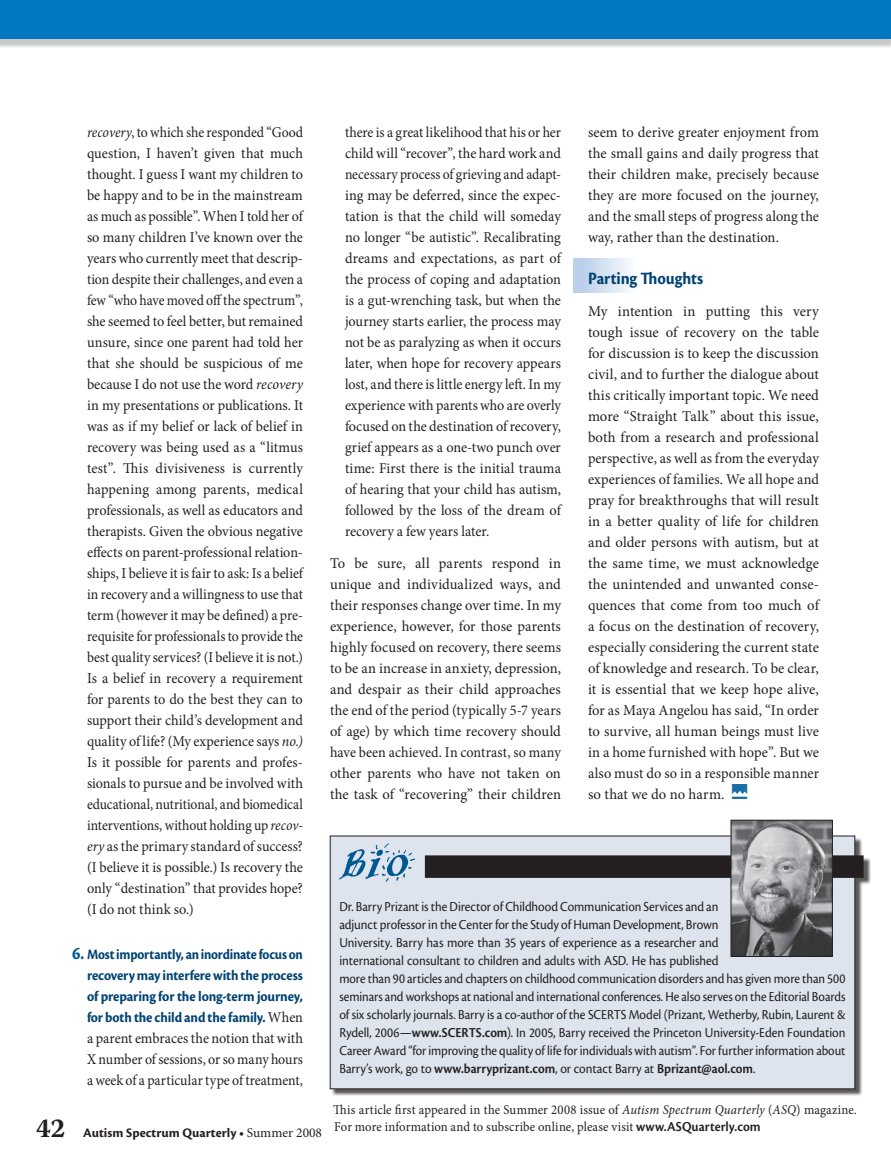
<style>
.page{position:relative;width:891px;height:1161px;background:#fff}
.page>*{position:absolute;margin:0;border:0;box-sizing:border-box;transform-origin:0 0}
.t1{font:700 18px "Cronos Pro";letter-spacing:-.005em;color:#004373;scale:.92 1}
.t2{font:15px/21px "Minion Pro";color:#231f20;text-align:justify}
.t3{font:15px/21px "Minion Pro";color:#231f20;text-align:justify;scale:.92 1}
.t4{font:15px/21px "Minion Pro";color:#231f20;text-align:justify;scale:.93 1}
.t5{font:700 15px/21px "Cronos Pro";letter-spacing:-.01em;color:#004373;text-align:justify;scale:.9 1}
.t6{font:15px/21px "Minion Pro";color:#231f20;text-align:justify;scale:.95 1}
.t7{font:14.25px/18px "Cronos Pro";letter-spacing:-.005em;color:#231f20;scale:.91 1}
.t8{font:13.5px/17.2px "Minion Pro";letter-spacing:.01em;color:#231f20;scale:.94 1}
.t9{font:700 13.5px "Cronos Pro";color:#231f20}
.s1{font-style:italic}
.s2{font-size:18px;color:#005891}
.s3{font-family:"Minion Pro";font-weight:400;color:#231f20}
.s4{font-family:"Warnock Pro";font-size:27px}
.s5{font-family:"Minion Pro";font-weight:400}
.s6{font-weight:600}
.s7{font-family:"Cronos Pro";font-weight:600;font-size:14.25px}
</style>
<div class="page">
<div style="left:573px;top:259px;width:102px;height:34px;background:linear-gradient(to right,#bcd0eb,#fff)"></div>
<div style="left:0;top:0;width:891px;height:48px;background:#231f20;opacity:.25"></div>
<div style="left:0;top:0;width:891px;height:38px;background:#0077c0"></div>
<div style="left:331px;top:837px;width:540px;height:260px;background:#231f20;opacity:.75"></div>
<div style="left:330px;top:836px;width:525px;height:253px;background:#dee4ed"></div>
<div style="left:425px;top:855px;width:439px;height:23px;background:#231f20"></div>
<svg style="left:339px;top:843px;width:76px;height:39px"></svg>
<img style="left:733px;top:822px;width:98px;height:133px">
<div style="left:731px;top:820px;width:102px;height:137px;border:1px solid #231f20"></div>
<p class="t3" style="left:87px;top:122px;width:236px"><span class="s1">recovery</span>, to which she responded “Good question, I haven’t given that much thought. I guess I want my children to be happy and to be in the mainstream as much as possible”. When I told her of so many children I’ve known over the years who currently meet that descrip&shy;tion despite their challenges, and even a few “who have moved off the spectrum”, she seemed to feel better, but remained unsure, since one parent had told her that she should be suspicious of me because I do not use the word <span class="s1">recovery </span>in my presentations or publications. It was as if my belief or lack of belief in recovery was being used as a “litmus test”. This divisiveness is currently happening among parents, medical professionals, as well as educators and therapists. Given the obvious negative effects on parent-professional relation&shy;ships, I believe it is fair to ask: Is a belief in recovery and a willingness to use that term (however it may be defined) a pre&shy;requisite for professionals to provide the best quality services? (I believe it is not.)<br>Is a belief in recovery a requirement for parents to do the best they can to support their child’s development and quality of life? (My experience says <span class="s1">no.)<br></span>Is it possible for parents and profes&shy;sionals to pursue and be involved with educational, nutritional, and biomedical interventions, without holding up <span class="s1">recov&shy;ery</span> as the primary standard of success? (I believe it is possible.) Is recovery the only “destination” that provides hope? (I do not think so.)</p>
<p class="t5" style="left:87px;top:944px;width:241px;text-indent:-15px"><span class="s2">6.</span> Most importantly, an inordinate focus on recovery may interfere with the process of preparing for the long-term journey, for both the child and the family. <span class="s3">When</span></p>
<p class="t6" style="left:87px;top:1028px;width:229px">a parent embraces the notion that with X number of sessions, or so many hours a week of a particular type of treatment,</p>
<p class="t9" style="left:36px;top:1125px;width:288px"><span class="s4">42</span> Autism Spectrum Quarterly • <span class="s5">Summer 2008</span></p>
<p class="t4" style="left:345px;top:122px;width:234px">there is a great likelihood that his or her child will “recover”, the hard work and necessary process of grieving and adapt&shy;ing may be deferred, since the expec&shy;tation is that the child will someday no longer “be autistic”. Recalibrating dreams and expectations, as part of the process of coping and adaptation is a gut-wrenching task, but when the journey starts earlier, the process may not be as paralyzing as when it occurs later, when hope for recovery appears lost, and there is little energy left. In my experience with parents who are overly focused on the destination of recovery, grief appears as a one-two punch over time: First there is the initial trauma of hearing that your child has autism, followed by the loss of the dream of recovery a few years later.</p>
<p class="t2" style="left:330px;top:552px;width:233px">To be sure, all parents respond in unique and individualized ways, and their responses change over time. In my experience, however, for those parents highly focused on recovery, there seems to be an increase in anxiety, depression, and despair as their child approaches the end of the period (typically 5-7 years of age) by which time recovery should have been achieved. In contrast, so many other parents who have not taken on the task of “recovering” their children</p>
<p class="t2" style="left:588px;top:122px;width:233px">seem to derive greater enjoyment from the small gains and daily progress that their children make, precisely because they are more focused on the journey, and the small steps of progress along the way, rather than the destination.</p>
<p class="t1" style="left:588px;top:268px;width:127px">Parting Thoughts</p>
<p class="t2" style="left:588px;top:300px;width:233px">My intention in putting this very tough issue of recovery on the table for discussion is to keep the discussion civil, and to further the dialogue about this critically important topic. We need more “Straight Talk” about this issue, both from a research and professional perspective, as well as from the everyday experiences of families. We all hope and pray for breakthroughs that will result in a better quality of life for children and older persons with autism, but at the same time, we must acknowledge the unintended and unwanted conse&shy;quences that come from too much of a focus on the destination of recovery, especially considering the current state of knowledge and research. To be clear, it is essential that we keep hope alive, for as Maya Angelou has said, “In order to survive, all human beings must live in a home furnished with hope”. But we also must do so in a responsible manner so that we do no harm. <sup>o</sup></p>
<p class="t7" style="left:339px;top:898px;width:558px">Dr. Barry Prizant is the Director of Childhood Communication Services and an<br>adjunct professor in the Center for the Study of Human Development, Brown<br>University. Barry has more than 35 years of experience as a researcher and<br>international consultant to children and adults with ASD. He has published<br>more than 90 articles and chapters on childhood communication disorders and has given more than 500 seminars and workshops at national and international conferences. He also serves on the Editorial Boards of six scholarly journals. Barry is a co-author of the SCERTS Model (Prizant, Wetherby, Rubin, Laurent &amp; Rydell, 2006—<span class="s6">www.SCERTS.com</span>). In 2005, Barry received the Princeton University-Eden Foundation Career Award “for improving the quality of life for individuals with autism”. For further information about Barry’s work, go to <span class="s6">www.barryprizant.com</span>, or contact Barry at <span class="s6">Bprizant@aol.com</span>.</p>
<p class="t8" style="left:333px;top:1101px;width:558px">This article first appeared in the Summer 2008 issue of <span class="s1">Autism Spectrum Quarterly</span> (<span class="s1">ASQ</span>) magazine.<br>For more information and to subscribe online, please visit <span class="s7">www.ASQuarterly.com</span></p>
</div>
